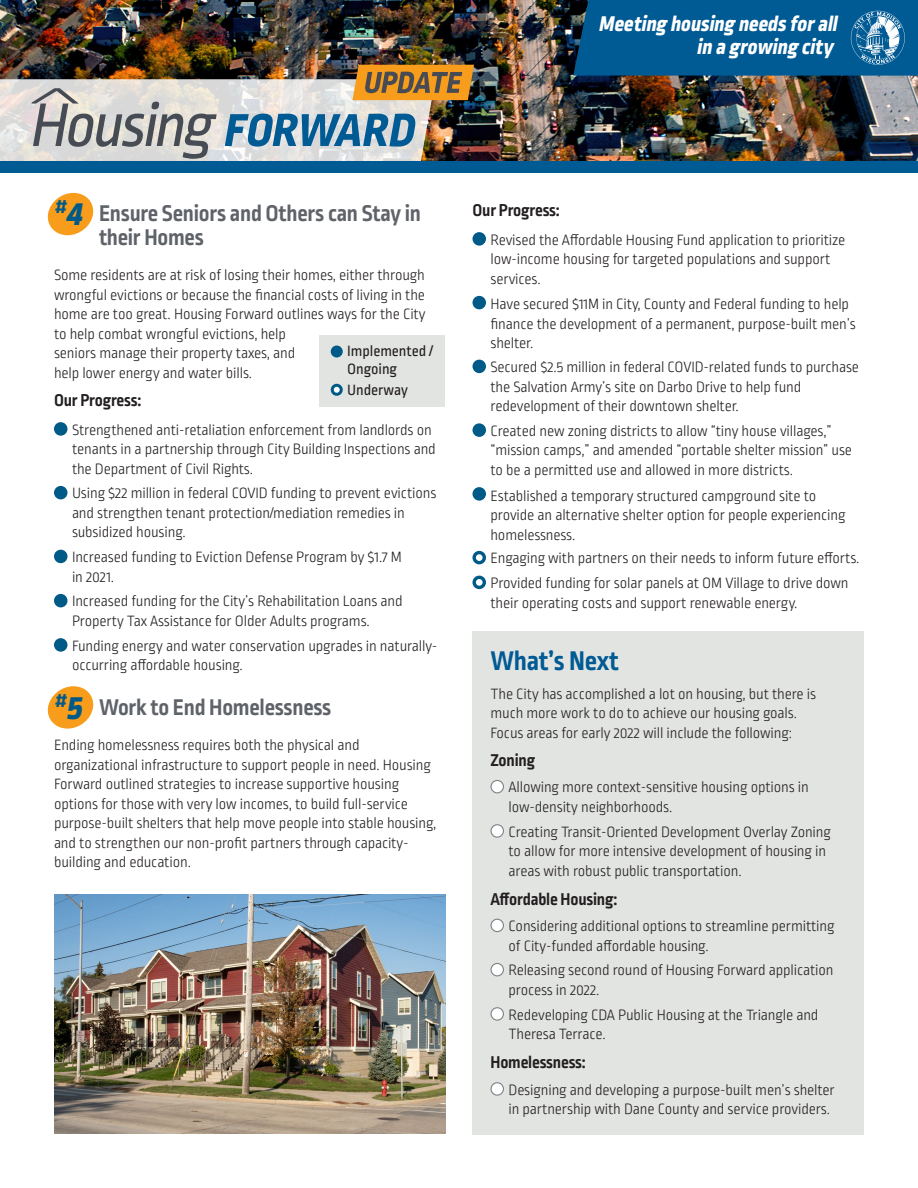
<style>
.page{position:relative;width:918px;height:1188px;background:#fff}
.page>*{position:absolute;margin:0;border:0;box-sizing:border-box;transform-origin:0 0}
.Blue_headline{font:700 28.5px "Ropa Sans Pro";letter-spacing:-.01em;color:#005a93}
.Numbered_item{font:700 24px/24px "Ropa Sans Pro";letter-spacing:-.01em;color:#5f6369}
.t1{font:italic 800 22.5px/22.5px "Ropa Sans Pro";color:#fff;text-align:right}
.Numbered_item_number{font:italic 700 21px "Ropa Sans Pro";color:#005a88}
.List_label{font:700 18px "Ropa Sans Pro";letter-spacing:-.01em;color:#231f20}
.Implementation_steps{font:300 15.75px/19.5px "Ropa Sans Pro";letter-spacing:-.01em;color:#231f20}
.Body_text{font:300 15.75px/19.5px "Ropa Sans Pro";letter-spacing:-.01em;color:#231f20}
.Implementation_steps-2{font:15.75px/18px "Ropa Sans Pro";letter-spacing:-.005em;color:#231f20}
.s1{font-weight:800;font-size:36px}
</style>
<div class="page">
<div style="left:472px;top:232px;width:14px;height:14px;background:#005a88;border-radius:50%"></div>
<div style="left:472px;top:296px;width:14px;height:13px;background:#005a88;border-radius:50%"></div>
<div style="left:472px;top:360px;width:14px;height:13px;background:#005a88;border-radius:50%"></div>
<div style="left:472px;top:423px;width:14px;height:14px;background:#005a88;border-radius:50%"></div>
<div style="left:472px;top:487px;width:14px;height:14px;background:#005a88;border-radius:50%"></div>
<div style="left:472px;top:551px;width:14px;height:13px;border:3px solid #005a88;border-radius:50%"></div>
<div style="left:472px;top:576px;width:14px;height:13px;border:3px solid #005a88;border-radius:50%"></div>
<div style="left:54px;top:422px;width:14px;height:14px;background:#005a88;border-radius:50%"></div>
<div style="left:54px;top:486px;width:14px;height:13px;background:#005a88;border-radius:50%"></div>
<div style="left:54px;top:550px;width:14px;height:13px;background:#005a88;border-radius:50%"></div>
<div style="left:54px;top:594px;width:14px;height:13px;background:#005a88;border-radius:50%"></div>
<div style="left:54px;top:638px;width:14px;height:14px;background:#005a88;border-radius:50%"></div>
<img style="left:54px;top:895px;width:392px;height:239px">
<svg style="left:47px;top:193px;width:47px;height:42px"></svg>
<svg style="left:47px;top:686px;width:47px;height:43px"></svg>
<img style="left:0;top:0;width:918px;height:161px">
<svg style="left:573px;top:0;width:345px;height:76px;background:#095d93"></svg>
<div style="left:0;top:161px;width:918px;height:12px;background:#005a93"></div>
<img style="left:0;top:65px;width:474px;height:96px">
<div style="left:320px;top:335px;width:126px;height:72px;background:#e2e4e2"></div>
<div style="left:331px;top:346px;width:12px;height:12px;background:#005a88;border-radius:50%"></div>
<div style="left:332px;top:385px;width:9px;height:9px;background:#fff;border-radius:50%"></div>
<div style="left:331px;top:384px;width:12px;height:12px;border:3px solid #005a88;border-radius:50%"></div>
<div style="left:472px;top:632px;width:392px;height:504px;background:#e2e4e2"></div>
<div style="left:491px;top:780px;width:12px;height:13px;background:#fff;border-radius:50%"></div>
<div style="left:490px;top:780px;width:14px;height:13px;border:1px solid #7e8287;border-radius:50%"></div>
<div style="left:491px;top:825px;width:12px;height:12px;background:#fff;border-radius:50%"></div>
<div style="left:490px;top:824px;width:14px;height:14px;border:1px solid #7e8287;border-radius:50%"></div>
<div style="left:491px;top:919px;width:12px;height:13px;background:#fff;border-radius:50%"></div>
<div style="left:490px;top:919px;width:14px;height:13px;border:1px solid #7e8287;border-radius:50%"></div>
<div style="left:491px;top:963px;width:12px;height:13px;background:#fff;border-radius:50%"></div>
<div style="left:490px;top:963px;width:14px;height:13px;border:1px solid #7e8287;border-radius:50%"></div>
<div style="left:491px;top:1008px;width:12px;height:12px;background:#fff;border-radius:50%"></div>
<div style="left:490px;top:1007px;width:14px;height:14px;border:1px solid #7e8287;border-radius:50%"></div>
<div style="left:491px;top:1083px;width:12px;height:12px;background:#fff;border-radius:50%"></div>
<div style="left:490px;top:1082px;width:14px;height:14px;border:1px solid #7e8287;border-radius:50%"></div>
<h3 class="t1" style="left:599px;top:14px;width:245px">Meeting housing needsforall in a growing city</h3>
<p class="Numbered_item_number" style="left:54px;top:195px;width:37px">#<span class="s1">4</span></p>
<p class="Numbered_item" style="left:99px;top:202px;width:324px">Ensure Seniors and Others can Stay in their Homes</p>
<p class="Body_text" style="left:54px;top:266px;width:373px">Some residents are at risk of losing their homes, either through wrongful evictions or because the financial costs of living in the home are too great. Housing Forward outlines ways for the City to help combat wrongful evictions, help<br>seniors manage their property taxes, and<br>help lower energy and water bills.</p>
<p class="List_label" style="left:54px;top:390px;width:89px">Our Progress:</p>
<p class="Implementation_steps" style="left:72px;top:421px;width:365px">Strengthened anti-retaliation enforcement from landlords on tenants in a partnership through City Building Inspections and the Department of Civil Rights.</p>
<p class="Implementation_steps" style="left:72px;top:484px;width:366px">Using $22 million in federal COVID funding to prevent evictions and strengthen tenant protection/mediation remedies in subsidized housing.</p>
<p class="Implementation_steps" style="left:72px;top:548px;width:331px">Increased funding to Eviction Defense Program by $1.7 M in 2021.</p>
<p class="Implementation_steps" style="left:72px;top:592px;width:332px">Increased funding for the City’s Rehabilitation Loans and<br>Property Tax Assistance for Older Adults programs.</p>
<p class="Implementation_steps" style="left:72px;top:637px;width:367px">Funding energy and water conservation upgrades in naturally&shy;occurring affordable housing.</p>
<p class="Numbered_item" style="left:99px;top:697px;width:234px">Work to End Homelessness</p>
<p class="Body_text" style="left:54px;top:736px;width:384px">Ending homelessness requires both the physical and organizational infrastructure to support people in need. Housing Forward outlined strategies to increase supportive housing options for those with very low incomes, to build full-service purpose-built shelters that help move people into stable housing, and to strengthen our non-profit partners through capacity&shy;building and education.</p>
<p class="Implementation_steps-2" style="left:347px;top:343px;width:87px">Implemented /<br>Ongoing</p>
<p class="Implementation_steps-2" style="left:347px;top:381px;width:62px">Underway</p>
<p class="Numbered_item_number" style="left:54px;top:688px;width:36px">#<span class="s1">5</span></p>
<p class="List_label" style="left:472px;top:200px;width:89px">Our Progress:</p>
<p class="Implementation_steps" style="left:490px;top:231px;width:356px">Revised the Affordable Housing Fund application to prioritize low-income housing for targeted populations and support services.</p>
<p class="Implementation_steps" style="left:490px;top:296px;width:367px">Have secured $11M in City, County and Federal funding to help finance the development of a permanent, purpose-built men’s shelter.</p>
<p class="Implementation_steps" style="left:490px;top:358px;width:370px">Secured $2.5 million in federal COVID-related funds to purchase the Salvation Army’s site on Darbo Drive to help fund redevelopment of their downtown shelter.</p>
<p class="Implementation_steps" style="left:490px;top:422px;width:363px">Created new zoning districts to allow “tiny house villages,” “mission camps,” and amended “portable shelter mission” use to be a permitted use and allowed in more districts.</p>
<p class="Implementation_steps" style="left:490px;top:487px;width:357px">Established a temporary structured campground site to provide an alternative shelter option for people experiencing homelessness.</p>
<p class="Implementation_steps" style="left:490px;top:549px;width:371px">Engaging with partners on their needs to inform future efforts.</p>
<p class="Implementation_steps" style="left:490px;top:574px;width:360px">Provided funding for solar panels at OM Village to drive down their operating costs and support renewable energy.</p>
<p class="Blue_headline" style="left:490px;top:645px;width:130px">What’s Next</p>
<p class="Body_text" style="left:490px;top:685px;width:327px">The City has accomplished a lot on housing, but there is much more work to do to achieve our housing goals.<br>Focus areas for early 2022 will include the following:</p>
<p class="List_label" style="left:490px;top:750px;width:46px">Zoning</p>
<p class="Implementation_steps" style="left:508px;top:778px;width:302px">Allowing more context-sensitive housing options in low-density neighborhoods.</p>
<p class="Implementation_steps" style="left:508px;top:823px;width:324px">Creating Transit-Oriented Development Overlay Zoning to allow for more intensive development of housing in areas with robust public transportation.</p>
<p class="List_label" style="left:490px;top:889px;width:129px">Affordable Housing:</p>
<p class="Implementation_steps" style="left:508px;top:917px;width:328px">Considering additional options to streamline permitting of City-funded affordable housing.</p>
<p class="Implementation_steps" style="left:508px;top:961px;width:327px">Releasing second round of Housing Forward application process in 2022.</p>
<p class="Implementation_steps" style="left:508px;top:1006px;width:311px">Redeveloping CDA Public Housing at the Triangle and<br>Theresa Terrace.</p>
<p class="List_label" style="left:490px;top:1052px;width:97px">Homelessness:</p>
<p class="Implementation_steps" style="left:508px;top:1081px;width:328px">Designing and developing a purpose-built men’s shelter in partnership with Dane County and service providers.</p>
</div>
